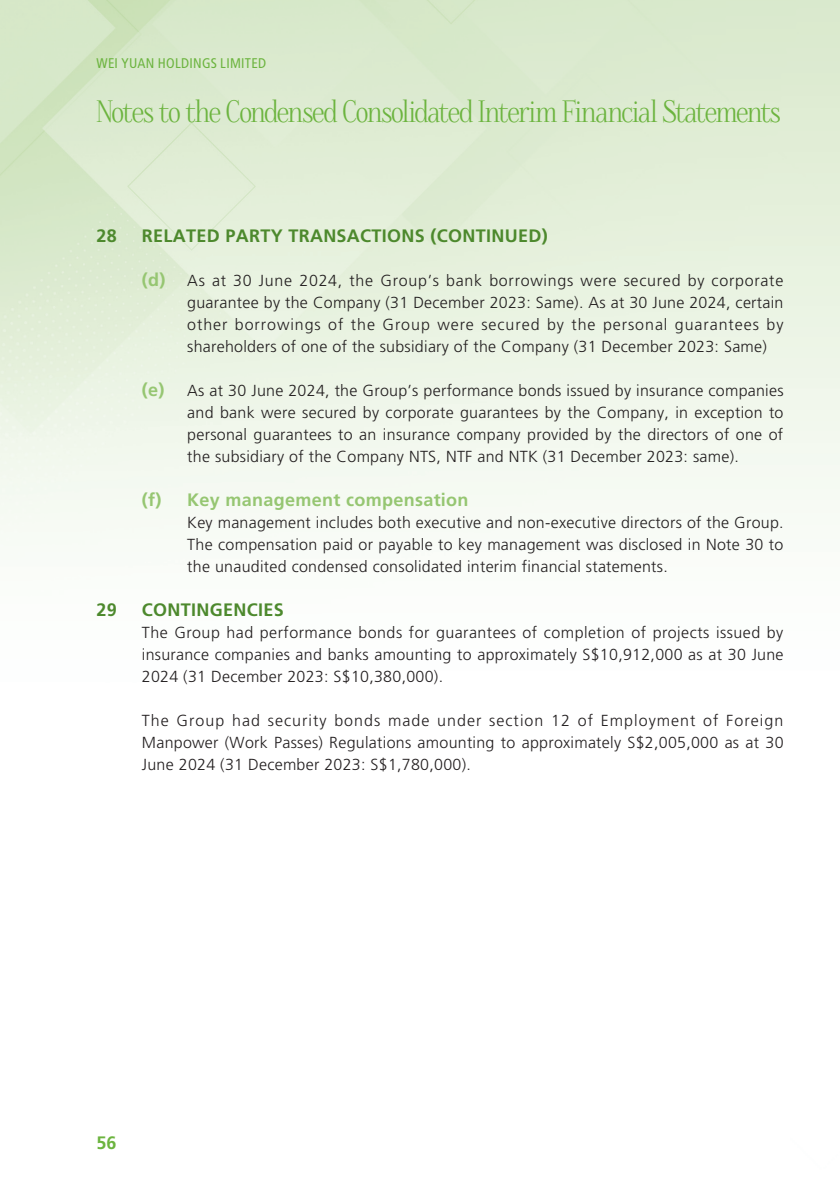
<style>
.page{position:relative;width:840px;height:1191px;background:#fff}
.page>*{position:absolute;margin:0;border:0;box-sizing:border-box;transform-origin:0 0}
.t1{font:30px "Foglihten";letter-spacing:-.06em;color:#6cb43f;scale:.85 1}
._01_H1{font:700 18px "Frutiger LT Std";letter-spacing:.015em;color:#4d892d}
._02_H2{font:700 18px "Frutiger LT Std";letter-spacing:.015em;color:#96c672}
.t2{font:700 18px "Frutiger LT Std";color:#6cb43f}
._00_txt{font:300 16px/22px "Frutiger LT Std";letter-spacing:.015em;color:#231f20;text-align:justify}
.t3{font:condensed 14px "Frutiger LT Std";letter-spacing:.02em;color:#6cb43f}
.s1{font-weight:700;font-size:18px;color:#96c672}
</style>
<div class="page">
<p class="t3" style="left:96px;top:55px;width:171px">WEI YUAN HOLDINGS LIMITED</p>
<h1 class="t1" style="left:96px;top:95px;width:806px">Notes to the Condensed Consolidated Interim Financial Statements</h1>
<p class="_01_H1" style="left:96px;top:225px;width:22px">28</p>
<p class="_01_H1" style="left:142px;top:225px;width:407px">RELATED PARTY TRANSACTIONS (CONTINUED)</p>
<p class="_00_txt" style="left:187px;top:269px;width:597px;text-indent:-45px"><span class="s1">(d)</span> As at 30 June 2024, the Group’s bank borrowings were secured by corporate guarantee by the Company (31 December 2023: Same). As at 30 June 2024, certain other borrowings of the Group were secured by the personal guarantees by shareholders of one of the subsidiary of the Company (31 December 2023: Same)</p>
<p class="_00_txt" style="left:187px;top:379px;width:597px;text-indent:-45px"><span class="s1">(e)</span> As at 30 June 2024, the Group’s performance bonds issued by insurance companies and bank were secured by corporate guarantees by the Company, in exception to personal guarantees to an insurance company provided by the directors of one of the subsidiary of the Company NTS, NTF and NTK (31 December 2023: same).</p>
<p class="_02_H2" style="left:142px;top:489px;width:328px">(f) Key management compensation</p>
<p class="_00_txt" style="left:187px;top:511px;width:597px">Key management includes both executive and non-executive directors of the Group.<br>The compensation paid or payable to key management was disclosed in Note 30 to the unaudited condensed consolidated interim financial statements.</p>
<p class="_01_H1" style="left:96px;top:599px;width:22px">29</p>
<p class="_01_H1" style="left:142px;top:599px;width:143px">CONTINGENCIES</p>
<p class="_00_txt" style="left:142px;top:621px;width:643px">The Group had performance bonds for guarantees of completion of projects issued by insurance companies and banks amounting to approximately S$10,912,000 as at 30 June 2024 (31 December 2023: S$10,380,000).</p>
<p class="_00_txt" style="left:142px;top:709px;width:642px">The Group had security bonds made under section 12 of Employment of Foreign Manpower (Work Passes) Regulations amounting to approximately S$2,005,000 as at 30<br>June 2024 (31 December 2023: S$1,780,000).</p>
<p class="t2" style="left:96px;top:1132px;width:22px">56</p>
</div>
